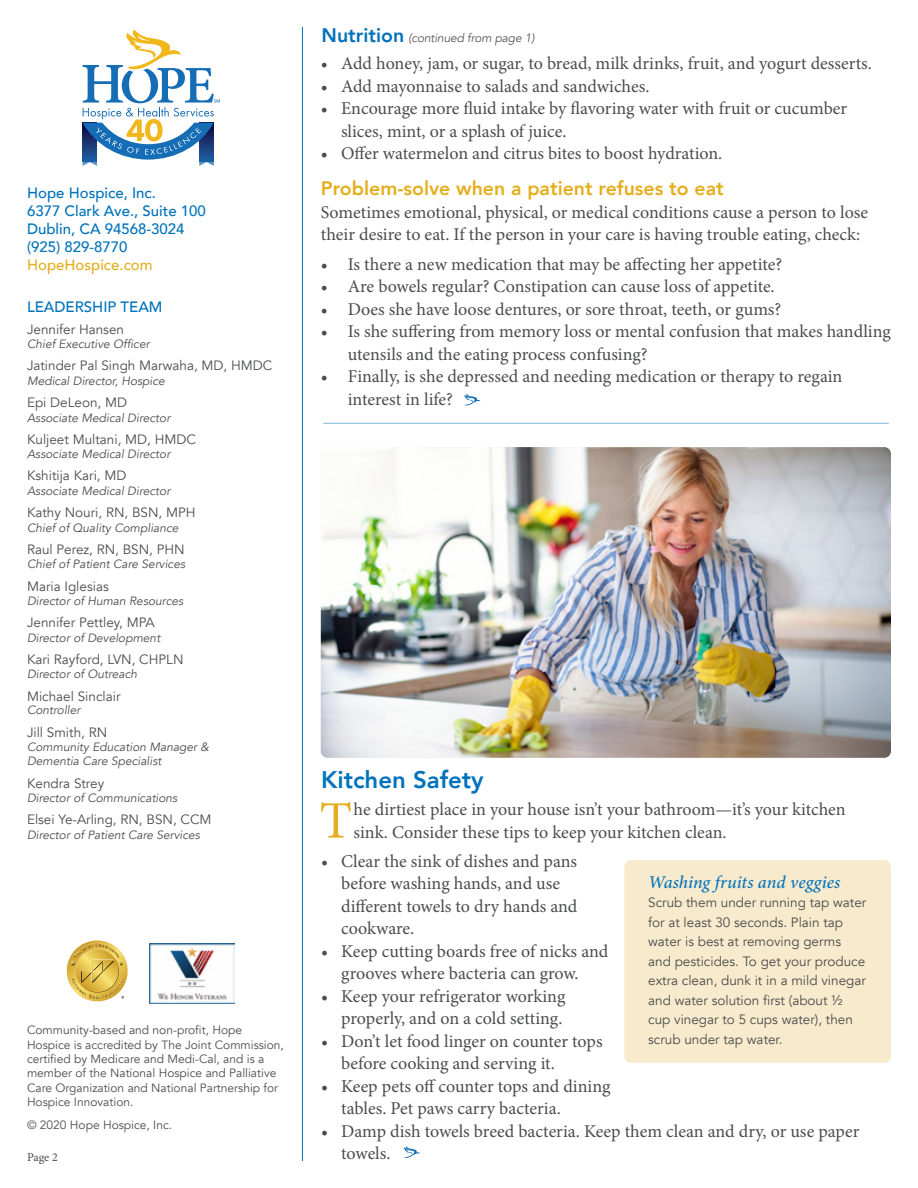
<style>
.page{position:relative;width:918px;height:1188px;background:#fff}
.page>*{position:absolute;margin:0;border:0;box-sizing:border-box;transform-origin:0 0}
.Body_copy{font:52.65px "Minion Pro";color:#e4ae1d}
.a-hed{font:800 24px "Avenir";color:#0072bc}
.b-hed{font:800 19.5px "Avenir";color:#e4ae1d}
.Body_copy-2{font:18px/22.5px "Minion Pro";color:#4b4c4d}
.mast_-_name{font:italic 500 18px "Minion Pro";letter-spacing:.005em;color:#0072bc}
.mast_-_section_hed{font:500 15px/18px "Avenir";color:#0072bc}
.mast_-_name-2{font:13.5px/19.5px "Avenir";color:#4b4c4d}
.Mast_company{font:13.5px "Avenir";color:#4b4c4d}
.Mast_company-2{font:italic 12px/14.4px "Avenir";color:#4b4c4d}
.t1{font:12px/14.4px "Avenir";color:#4b4c4d}
.Body_copy-3{font:italic 12px "Avenir";letter-spacing:-.01em;color:#57585a}
.t2{font:12px "Minion Pro";color:#4b4c4d}
.s1{color:#e4ae1d}
.s2{font-weight:800;font-style:normal;font-size:19.5px;color:#0072bc}
</style>
<div class="page">
<hr style="left:302px;top:27px;width:1px;height:1134px;background:#0072bc">
<svg style="left:83px;top:30px;width:137px;height:136px"></svg>
<svg style="left:66px;top:940px;width:62px;height:62px"></svg>
<img style="left:150px;top:943px;width:84px;height:60px">
<svg style="left:404px;top:1146px;width:16px;height:12px"></svg>
<div style="left:624px;top:860px;width:267px;height:203px;background:#f8ebcd;border-radius:7px"></div>
<img style="left:321px;top:447px;width:570px;height:311px">
<svg style="left:464px;top:394px;width:16px;height:11px"></svg>
<hr style="left:323px;top:423px;width:566px;height:1px;background:#0072bc">
<p class="mast_-_section_hed" style="left:27px;top:183px;width:180px">Hope Hospice, Inc.<br>6377 Clark Ave., Suite 100<br>Dublin, CA 94568-3024 (925) 829-8770<br><span class="s1">HopeHospice.com</span></p>
<p class="mast_-_section_hed" style="left:27px;top:296px;width:137px">LEADERSHIP TEAM</p>
<p class="mast_-_name-2" style="left:27px;top:320px;width:99px">Jennifer Hansen</p>
<p class="Mast_company-2" style="left:27px;top:337px;width:124px">Chief Executive Officer</p>
<p class="mast_-_name-2" style="left:27px;top:356px;width:247px">Jatinder Pal Singh Marwaha, MD, HMDC</p>
<p class="Mast_company-2" style="left:27px;top:374px;width:139px">Medical Director, Hospice</p>
<p class="mast_-_name-2" style="left:27px;top:393px;width:102px">Epi DeLeon, MD</p>
<p class="Mast_company-2" style="left:27px;top:410px;width:145px">Associate Medical Director</p>
<p class="mast_-_name-2" style="left:27px;top:430px;width:171px">Kuljeet Multani, MD, HMDC</p>
<p class="Mast_company-2" style="left:27px;top:447px;width:145px">Associate Medical Director</p>
<p class="mast_-_name-2" style="left:27px;top:466px;width:101px">Kshitija Kari, MD</p>
<p class="Mast_company-2" style="left:27px;top:484px;width:145px">Associate Medical Director</p>
<p class="mast_-_name-2" style="left:27px;top:503px;width:170px">Kathy Nouri, RN, BSN, MPH</p>
<p class="Mast_company-2" style="left:27px;top:520px;width:153px">Chief of Quality Compliance</p>
<p class="mast_-_name-2" style="left:27px;top:540px;width:159px">Raul Perez, RN, BSN, PHN</p>
<p class="Mast_company-2" style="left:27px;top:557px;width:160px">Chief of Patient Care Services</p>
<p class="mast_-_name-2" style="left:27px;top:576px;width:83px">Maria Iglesias</p>
<p class="Mast_company-2" style="left:27px;top:594px;width:158px">Director of Human Resources</p>
<p class="mast_-_name-2" style="left:27px;top:613px;width:129px">Jennifer Pettley, MPA</p>
<p class="Mast_company-2" style="left:27px;top:630px;width:135px">Director of Development</p>
<p class="mast_-_name-2" style="left:27px;top:650px;width:158px">Kari Rayford, LVN, CHPLN</p>
<p class="Mast_company-2" style="left:27px;top:667px;width:112px">Director of Outreach</p>
<p class="Mast_company" style="left:27px;top:688px;width:95px">Michael Sinclair</p>
<p class="Mast_company-2" style="left:27px;top:703px;width:55px">Controller</p>
<p class="mast_-_name-2" style="left:27px;top:722px;width:82px">Jill Smith, RN</p>
<p class="Mast_company-2" style="left:27px;top:740px;width:184px">Community Education Manager &amp;<br>Dementia Care Specialist</p>
<p class="mast_-_name-2" style="left:27px;top:774px;width:79px">Kendra Strey</p>
<p class="Mast_company-2" style="left:27px;top:791px;width:152px">Director of Communications</p>
<p class="mast_-_name-2" style="left:27px;top:810px;width:186px">Elsei Ye-Arling, RN, BSN, CCM</p>
<p class="Mast_company-2" style="left:27px;top:828px;width:175px">Director of Patient Care Services</p>
<p class="t1" style="left:27px;top:1023px;width:258px">Community-based and non-profit, Hope Hospice is accredited by The Joint Commission, certified by Medicare and Medi-Cal, and is a member of the National Hospice and Palliative Care Organization and National Partnership for Hospice Innovation.</p>
<p class="t1" style="left:27px;top:1118px;width:147px">© 2020 Hope Hospice, Inc.</p>
<p class="t2" style="left:27px;top:1149px;width:32px">Page 2</p>
<p class="Body_copy-3" style="left:322px;top:31px;width:215px"><span class="s2">Nutrition</span> (continued from page 1)</p>
<p class="Body_copy-2" style="left:321px;top:53px;width:553px">• Add honey, jam, or sugar, to bread, milk drinks, fruit, and yogurt desserts.</p>
<p class="Body_copy-2" style="left:321px;top:75px;width:330px">• Add mayonnaise to salads and sandwiches.</p>
<p class="Body_copy-2" style="left:341px;top:98px;width:508px;text-indent:-20px">• Encourage more fluid intake by flavoring water with fruit or cucumber slices, mint, or a splash of juice.</p>
<p class="Body_copy-2" style="left:321px;top:143px;width:403px">• Offer watermelon and citrus bites to boost hydration.</p>
<p class="b-hed" style="left:321px;top:174px;width:404px">Problem-solve when a patient refuses to eat</p>
<p class="Body_copy-2" style="left:321px;top:201px;width:549px">Sometimes emotional, physical, or medical conditions cause a person to lose their desire to eat. If the person in your care is having trouble eating, check:</p>
<p class="Body_copy-2" style="left:321px;top:253px;width:463px">• Is there a new medication that may be affecting her appetite?</p>
<p class="Body_copy-2" style="left:321px;top:275px;width:455px">• Are bowels regular? Constipation can cause loss of appetite.</p>
<p class="Body_copy-2" style="left:321px;top:298px;width:462px">• Does she have loose dentures, or sore throat, teeth, or gums?</p>
<p class="Body_copy-2" style="left:348px;top:320px;width:545px;text-indent:-27px">• Is she suffering from memory loss or mental confusion that makes handling utensils and the eating process confusing?</p>
<p class="Body_copy-2" style="left:348px;top:365px;width:496px;text-indent:-27px">• Finally, is she depressed and needing medication or therapy to regain interest in life?</p>
<p class="a-hed" style="left:321px;top:761px;width:164px">Kitchen Safety</p>
<p class="Body_copy" style="left:320px;top:786px;width:34px">T</p>
<p class="Body_copy-2" style="left:354px;top:798px;width:494px">he dirtiest place in your house isn’t your bathroom—it’s your kitchen sink. Consider these tips to keep your kitchen clean.</p>
<p class="Body_copy-2" style="left:341px;top:850px;width:238px;text-indent:-20px">• Clear the sink of dishes and pans before washing hands, and use different towels to dry hands and cookware.</p>
<p class="Body_copy-2" style="left:321px;top:940px;width:289px;text-align:center">• Keep cutting boards free of nicks and grooves where bacteria can grow.</p>
<p class="Body_copy-2" style="left:321px;top:985px;width:246px;text-align:right">• Keep your refrigerator working properly, and on a cold setting.</p>
<p class="Body_copy-2" style="left:341px;top:1030px;width:263px;text-indent:-20px">• Don’t let food linger on counter tops before cooking and serving it.</p>
<p class="Body_copy-2" style="left:341px;top:1075px;width:271px;text-indent:-20px">• Keep pets off counter tops and dining tables. Pet paws carry bacteria.</p>
<p class="Body_copy-2" style="left:341px;top:1120px;width:520px;text-indent:-20px">• Damp dish towels breed bacteria. Keep them clean and dry, or use paper towels.</p>
<p class="mast_-_name" style="left:648px;top:869px;width:194px">Washing fruits and veggies</p>
<p class="mast_-_name-2" style="left:648px;top:893px;width:220px">Scrub them under running tap water for at least 30 seconds. Plain tap water is best at removing germs and pesticides. To get your produce extra clean, dunk it in a mild vinegar and water solution first (about ½ cup vinegar to 5 cups water), then scrub under tap water.</p>
</div>
